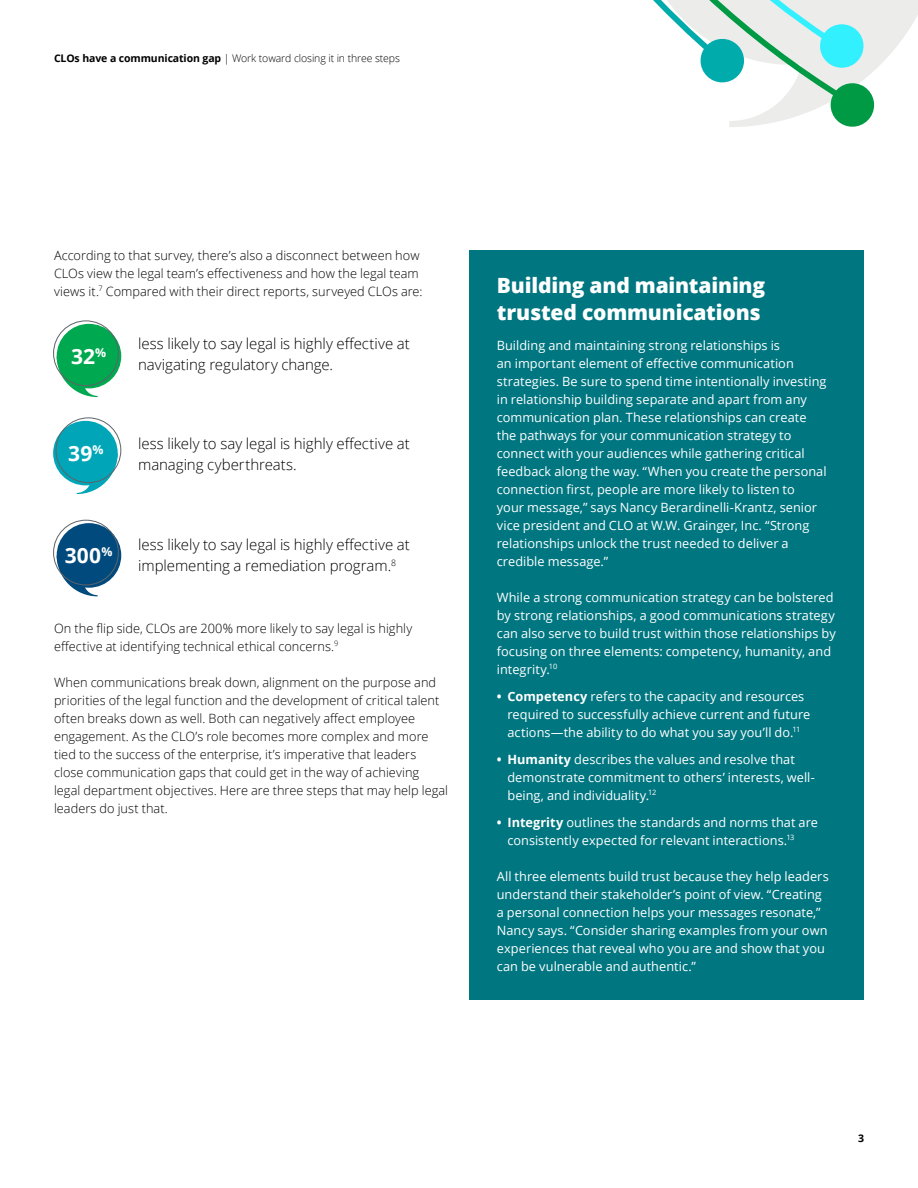
<style>
.page{position:relative;width:918px;height:1188px;background:#fff}
.page>*{position:absolute;margin:0;border:0;box-sizing:border-box;transform-origin:0 0}
.Story_heading_exra_bold__40_48pt{font:800 21px/27px "Open Sans";letter-spacing:-.01em;color:#fff}
.Body_copy__8_5_12pt{font:700 21px "Open Sans";letter-spacing:.005em;color:#fff}
.Body_copy__8_5_12pt-2{font:300 15px/21px "Open Sans";letter-spacing:-.005em;color:#000}
.Body_copy__8_5_12pt-3{font:12.75px/18px "Open Sans";letter-spacing:.005em;color:#fff}
.Body_copy__8_5_12pt-4{font:300 12.75px/18px "Open Sans";letter-spacing:.005em;color:#000}
.t1{font:300 10.5px "Open Sans";letter-spacing:-.01em;color:#000}
.t2{font:700 10.5px "Open Sans";color:#000}
.Body_copy__8_5_12pt-5{font:7.5px "Open Sans";color:#fff}
.s1{font-weight:700}
</style>
<div class="page">
<div style="left:57px;top:324px;width:64px;height:64px;background:#00a84f;border-radius:50%"></div>
<svg style="left:57px;top:362px;width:41px;height:35px"></svg>
<div style="left:53px;top:320px;width:66px;height:66px;border:1px solid #5e6369;border-radius:50%"></div>
<div style="left:53px;top:421px;width:65px;height:64px;background:#00a6b8;border-radius:50%"></div>
<svg style="left:77px;top:453px;width:41px;height:41px"></svg>
<div style="left:56px;top:417px;width:65px;height:66px;border:1px solid #5e6369;border-radius:50%"></div>
<div style="left:57px;top:523px;width:64px;height:65px;background:#004a7d;border-radius:50%"></div>
<svg style="left:57px;top:561px;width:41px;height:35px"></svg>
<div style="left:53px;top:520px;width:66px;height:65px;border:1px solid #5e6369;border-radius:50%"></div>
<svg style="left:653px;top:0;width:265px;height:127px"></svg>
<div style="left:470px;top:250px;width:394px;height:749px;background:#007680"></div>
<p class="t1" style="left:54px;top:51px;width:348px"><span class="s1">CLOs have a communication gap</span> | Work toward closing it in three steps</p>
<p class="Body_copy__8_5_12pt-4" style="left:54px;top:246px;width:370px">According to that survey, there’s also a disconnect between how<br>CLOs view the legal team’s effectiveness and how the legal team views it.<sup>7</sup> Compared with their direct reports, surveyed CLOs are:</p>
<p class="Body_copy__8_5_12pt" style="left:71px;top:341px;width:37px">32<sup>%</sup></p>
<p class="Body_copy__8_5_12pt-2" style="left:138px;top:333px;width:273px">less likely to say legal is highly effective at navigating regulatory change.</p>
<p class="Body_copy__8_5_12pt" style="left:68px;top:439px;width:37px">39<sup>%</sup></p>
<p class="Body_copy__8_5_12pt-2" style="left:138px;top:432px;width:273px">less likely to say legal is highly effective at managing cyberthreats.</p>
<p class="Body_copy__8_5_12pt" style="left:65px;top:541px;width:49px">300<sup>%</sup></p>
<p class="Body_copy__8_5_12pt-2" style="left:138px;top:534px;width:273px">less likely to say legal is highly effective at implementing a remediation program.<sup>8</sup></p>
<p class="Body_copy__8_5_12pt-4" style="left:54px;top:619px;width:360px">On the flip side, CLOs are 200% more likely to say legal is highly effective at identifying technical ethical concerns.<sup>9</sup></p>
<p class="Body_copy__8_5_12pt-4" style="left:54px;top:673px;width:396px">When communications break down, alignment on the purpose and priorities of the legal function and the development of critical talent often breaks down as well. Both can negatively affect employee engagement. As the CLO’s role becomes more complex and more tied to the success of the enterprise, it’s imperative that leaders close communication gaps that could get in the way of achieving legal department objectives. Here are three steps that may help legal leaders do just that.</p>
<p class="Story_heading_exra_bold__40_48pt" style="left:497px;top:271px;width:270px">Building and maintaining trusted communications</p>
<p class="Body_copy__8_5_12pt-3" style="left:497px;top:336px;width:331px">Building and maintaining strong relationships is<br>an important element of effective communication strategies. Be sure to spend time intentionally investing in relationship building separate and apart from any communication plan. These relationships can create the pathways for your communication strategy to connect with your audiences while gathering critical feedback along the way. “When you create the personal connection first, people are more likely to listen to<br>your message,” says Nancy Berardinelli-Krantz, senior vice president and CLO at W.W. Grainger, Inc. “Strong relationships unlock the trust needed to deliver a credible message.”</p>
<p class="Body_copy__8_5_12pt-3" style="left:497px;top:588px;width:341px">While a strong communication strategy can be bolstered by strong relationships, a good communications strategy can also serve to build trust within those relationships by focusing on three elements: competency, humanity, and integrity.</p>
<p class="Body_copy__8_5_12pt-5" style="left:549px;top:662px;width:10px">10</p>
<p class="Body_copy__8_5_12pt-3" style="left:507px;top:687px;width:304px;text-indent:-11px"><span class="s1">• Competency</span> refers to the capacity and resources required to successfully achieve current and future actions—the ability to do what you say you’ll do.<sup>11</sup></p>
<p class="Body_copy__8_5_12pt-3" style="left:507px;top:750px;width:309px;text-indent:-11px"><span class="s1">• Humanity</span> describes the values and resolve that demonstrate commitment to others’ interests, well&shy;being, and individuality.<sup>12</sup></p>
<p class="Body_copy__8_5_12pt-3" style="left:507px;top:813px;width:312px;text-indent:-11px"><span class="s1">• Integrity</span> outlines the standards and norms that are consistently expected for relevant interactions.<sup>13</sup></p>
<p class="Body_copy__8_5_12pt-3" style="left:497px;top:867px;width:334px">All three elements build trust because they help leaders understand their stakeholder’s point of view. “Creating a personal connection helps your messages resonate,” Nancy says. “Consider sharing examples from your own experiences that reveal who you are and show that you can be vulnerable and authentic.”</p>
<p class="t2" style="left:858px;top:1131px;width:7px">3</p>
</div>
